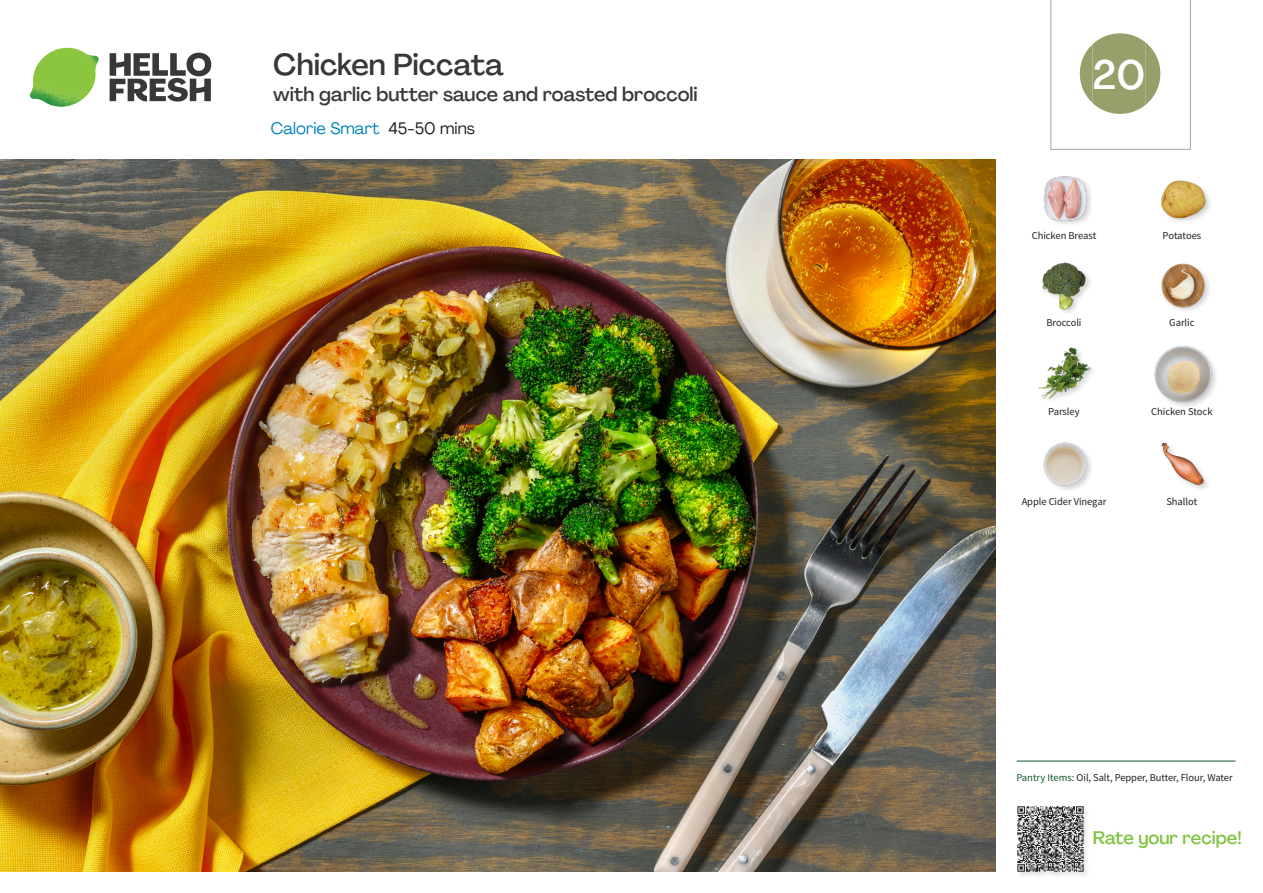
<style>
.page{position:relative;width:1263px;height:893px;background:#fff}
.page>*{position:absolute;margin:0;border:0;box-sizing:border-box;transform-origin:0 0}
._24_Recipe_Nr_Bag{font:500 40.5px "Agrandir";color:#fff}
._15_Titel_UK{font:500 30px "Agrandir";letter-spacing:-.005em;color:#383839}
._15_Titel_UK-2{font:500 19.5px "Agrandir";color:#383839}
.t1{font:500 18px "Agrandir";color:#81c340}
._02_Box_Type{font:16.5px "Agrandir";color:#0082bf}
._18_FRONT_ingredients_UK{font:10.5px "Source Sans Pro";letter-spacing:-.005em;color:#231f20}
.t2{font:10.5px "Source Sans Variable";letter-spacing:-.005em;color:#231f20}
.s1{color:#231f20}
.s2{font-family:"Source Sans Pro";color:#0e572c}
</style>
<div class="page">
<svg style="left:110px;top:53px;width:101px;height:49px"></svg>
<img style="left:30px;top:48px;width:69px;height:59px">
<img style="left:0;top:159px;width:995px;height:713px">
<hr style="left:1016px;top:761px;width:219px;height:1px;background:#0e572c">
<div style="left:1016px;top:805px;width:74px;height:74px;background:#f9f9f9"></div>
<img style="left:1017px;top:806px;width:69px;height:69px">
<img style="left:1161px;top:180px;width:49px;height:42px">
<img style="left:1043px;top:176px;width:48px;height:48px">
<img style="left:1161px;top:263px;width:48px;height:48px">
<img style="left:1042px;top:262px;width:48px;height:51px">
<div style="left:1154px;top:345px;width:65px;height:64px;background:#231f20;opacity:.2"></div>
<img style="left:1154px;top:345px;width:58px;height:58px">
<img style="left:1039px;top:347px;width:53px;height:53px">
<img style="left:1161px;top:442px;width:47px;height:47px">
<img style="left:1043px;top:442px;width:48px;height:48px">
<svg style="left:1050px;top:0;width:141px;height:150px"></svg>
<p class="_15_Titel_UK" style="left:273px;top:46px;width:232px">Chicken Piccata</p>
<p class="_15_Titel_UK-2" style="left:273px;top:82px;width:426px">with garlic butter sauce and roasted broccoli</p>
<p class="_02_Box_Type" style="left:271px;top:118px;width:206px">Calorie Smart <span class="s1">45-50 mins</span></p>
<p class="_24_Recipe_Nr_Bag" style="left:1092px;top:50px;width:54px">20</p>
<p class="_18_FRONT_ingredients_UK" style="left:1032px;top:229px;width:66px">Chicken Breast</p>
<p class="_18_FRONT_ingredients_UK" style="left:1162px;top:229px;width:40px">Potatoes</p>
<p class="_18_FRONT_ingredients_UK" style="left:1046px;top:316px;width:37px">Broccoli</p>
<p class="_18_FRONT_ingredients_UK" style="left:1169px;top:316px;width:27px">Garlic</p>
<p class="_18_FRONT_ingredients_UK" style="left:1048px;top:405px;width:33px">Parsley</p>
<p class="_18_FRONT_ingredients_UK" style="left:1151px;top:405px;width:63px">Chicken Stock</p>
<p class="_18_FRONT_ingredients_UK" style="left:1022px;top:495px;width:86px">Apple Cider Vinegar</p>
<p class="_18_FRONT_ingredients_UK" style="left:1166px;top:495px;width:32px">Shallot</p>
<p class="t2" style="left:1016px;top:771px;width:218px"><span class="s2">Pantry Items:</span> Oil, Salt, Pepper, Butter, Flour, Water</p>
<h3 class="t1" style="left:1093px;top:827px;width:150px">Rate your recipe!</h3>
</div>
